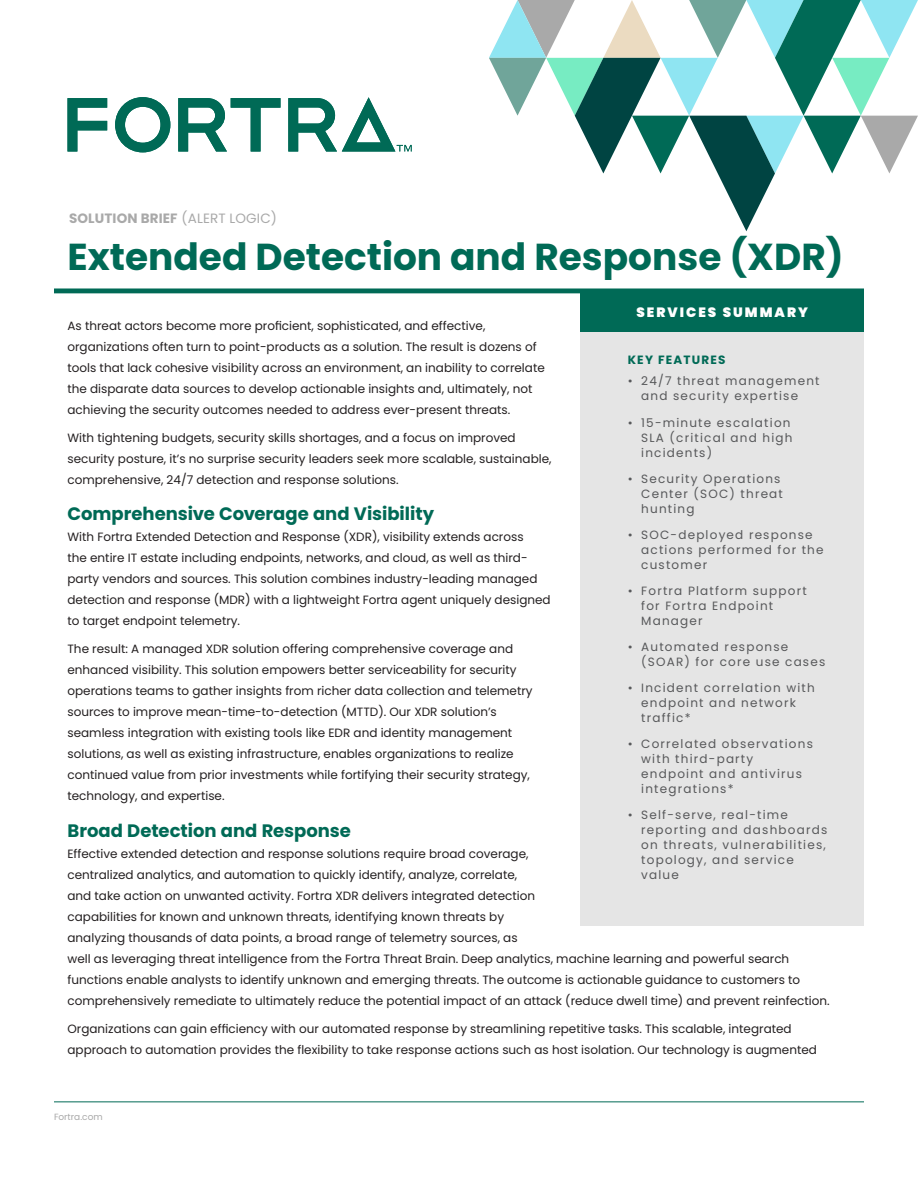
<style>
.page{position:relative;width:918px;height:1188px;background:#fff}
.page>*{position:absolute;margin:0;border:0;box-sizing:border-box;transform-origin:0 0}
.FTA_Title__with_rule{font:700 37.5px "Poppins";color:#006a56}
.FTA_H1{font:700 18px "Poppins";color:#006a56}
.FTA_Document_Type{font:700 13.5px "Poppins";letter-spacing:.01em;color:#a9a9a9}
.Interior_Sidebar_Header__white_on_Forest{font:900 13.5px "Poppins";letter-spacing:.15em;color:#fff}
.FTA_Body{font:12px/21px "Poppins";color:#231f20}
.t1{font:12px/15px "Poppins";letter-spacing:.1em;color:#57585a}
.Interior_Sidebar_Subhead{font:700 12px "Poppins";letter-spacing:.1em;color:#006a56}
.t2{font:9px "Poppins";color:#a9a9a9}
.s1{font-weight:400}
</style>
<div class="page">
<svg style="left:489px;top:0;width:429px;height:231px"></svg>
<hr style="left:54px;top:1101px;width:810px;height:1px;background:#006a56">
<svg style="left:68px;top:98px;width:39px;height:54px"></svg>
<svg style="left:178px;top:98px;width:103px;height:54px"></svg>
<svg style="left:115px;top:97px;width:55px;height:55px"></svg>
<svg style="left:288px;top:97px;width:124px;height:55px"></svg>
<div style="left:54px;top:288px;width:810px;height:5px;background:#006a56"></div>
<div style="left:580px;top:331px;width:284px;height:594px;background:#e5e5e5"></div>
<div style="left:580px;top:292px;width:284px;height:39px;background:#006a56"></div>
<p class="FTA_Document_Type" style="left:69px;top:210px;width:209px">SOLUTION BRIEF <span class="s1">(ALERT LOGIC)</span></p>
<p class="FTA_Title__with_rule" style="left:68px;top:235px;width:778px">Extended Detection and Response (XDR)</p>
<p class="Interior_Sidebar_Header__white_on_Forest" style="left:636px;top:304px;width:173px">SERVICES SUMMARY</p>
<p class="FTA_Body" style="left:68px;top:315px;width:479px">As threat actors become more proficient, sophisticated, and effective, organizations often turn to point-products as a solution. The result is dozens of tools that lack cohesive visibility across an environment, an inability to correlate the disparate data sources to develop actionable insights and, ultimately, not achieving the security outcomes needed to address ever-present threats.</p>
<p class="FTA_Body" style="left:68px;top:427px;width:486px">With tightening budgets, security skills shortages, and a focus on improved security posture, it’s no surprise security leaders seek more scalable, sustainable, comprehensive, 24/7 detection and response solutions.</p>
<p class="FTA_H1" style="left:68px;top:504px;width:368px">Comprehensive Coverage and Visibility</p>
<p class="FTA_Body" style="left:68px;top:527px;width:485px">With Fortra Extended Detection and Response (XDR), visibility extends across<br>the entire IT estate including endpoints, networks, and cloud, as well as third&shy;party vendors and sources. This solution combines industry-leading managed detection and response (MDR) with a lightweight Fortra agent uniquely designed to target endpoint telemetry.</p>
<p class="FTA_Body" style="left:68px;top:638px;width:467px">The result: A managed XDR solution offering comprehensive coverage and enhanced visibility. This solution empowers better serviceability for security operations teams to gather insights from richer data collection and telemetry sources to improve mean-time-to-detection (MTTD). Our XDR solution’s seamless integration with existing tools like EDR and identity management solutions, as well as existing infrastructure, enables organizations to realize continued value from prior investments while fortifying their security strategy, technology, and expertise.</p>
<p class="FTA_H1" style="left:68px;top:820px;width:285px">Broad Detection and Response</p>
<p class="FTA_Body" style="left:68px;top:843px;width:764px">Effective extended detection and response solutions require broad coverage,<br>centralized analytics, and automation to quickly identify, analyze, correlate,<br>and take action on unwanted activity. Fortra XDR delivers integrated detection<br>capabilities for known and unknown threats, identifying known threats by<br>analyzing thousands of data points, a broad range of telemetry sources, as<br>well as leveraging threat intelligence from the Fortra Threat Brain. Deep analytics, machine learning and powerful search functions enable analysts to identify unknown and emerging threats. The outcome is actionable guidance to customers to comprehensively remediate to ultimately reduce the potential impact of an attack (reduce dwell time) and prevent reinfection.</p>
<p class="FTA_Body" style="left:68px;top:1018px;width:751px">Organizations can gain efficiency with our automated response by streamlining repetitive tasks. This scalable, integrated approach to automation provides the flexibility to take response actions such as host isolation. Our technology is augmented</p>
<p class="Interior_Sidebar_Subhead" style="left:628px;top:353px;width:99px">KEY FEATURES</p>
<p class="t1" style="left:641px;top:374px;width:180px;text-indent:-14px">• 24/7 threat management and security expertise</p>
<p class="t1" style="left:641px;top:415px;width:153px;text-indent:-14px">• 15-minute escalation<br>SLA (critical and high incidents)</p>
<p class="t1" style="left:641px;top:471px;width:143px;text-indent:-14px">• Security Operations<br>Center (SOC) threat hunting</p>
<p class="t1" style="left:641px;top:527px;width:184px;text-indent:-14px">• SOC-deployed response actions performed for the customer</p>
<p class="t1" style="left:641px;top:583px;width:167px;text-indent:-14px">• Fortra Platform support for Fortra Endpoint<br>Manager</p>
<p class="t1" style="left:641px;top:639px;width:186px;text-indent:-14px">• Automated response (SOAR) for core use cases</p>
<p class="t1" style="left:641px;top:680px;width:175px;text-indent:-14px">• Incident correlation with endpoint and network traffic*</p>
<p class="t1" style="left:641px;top:736px;width:173px;text-indent:-14px">• Correlated observations with third-party endpoint and antivirus integrations*</p>
<p class="t1" style="left:641px;top:807px;width:188px;text-indent:-14px">• Self-serve, real-time reporting and dashboards on threats, vulnerabilities, topology, and service value</p>
<p class="t2" style="left:54px;top:1112px;width:50px">Fortra.com</p>
</div>
